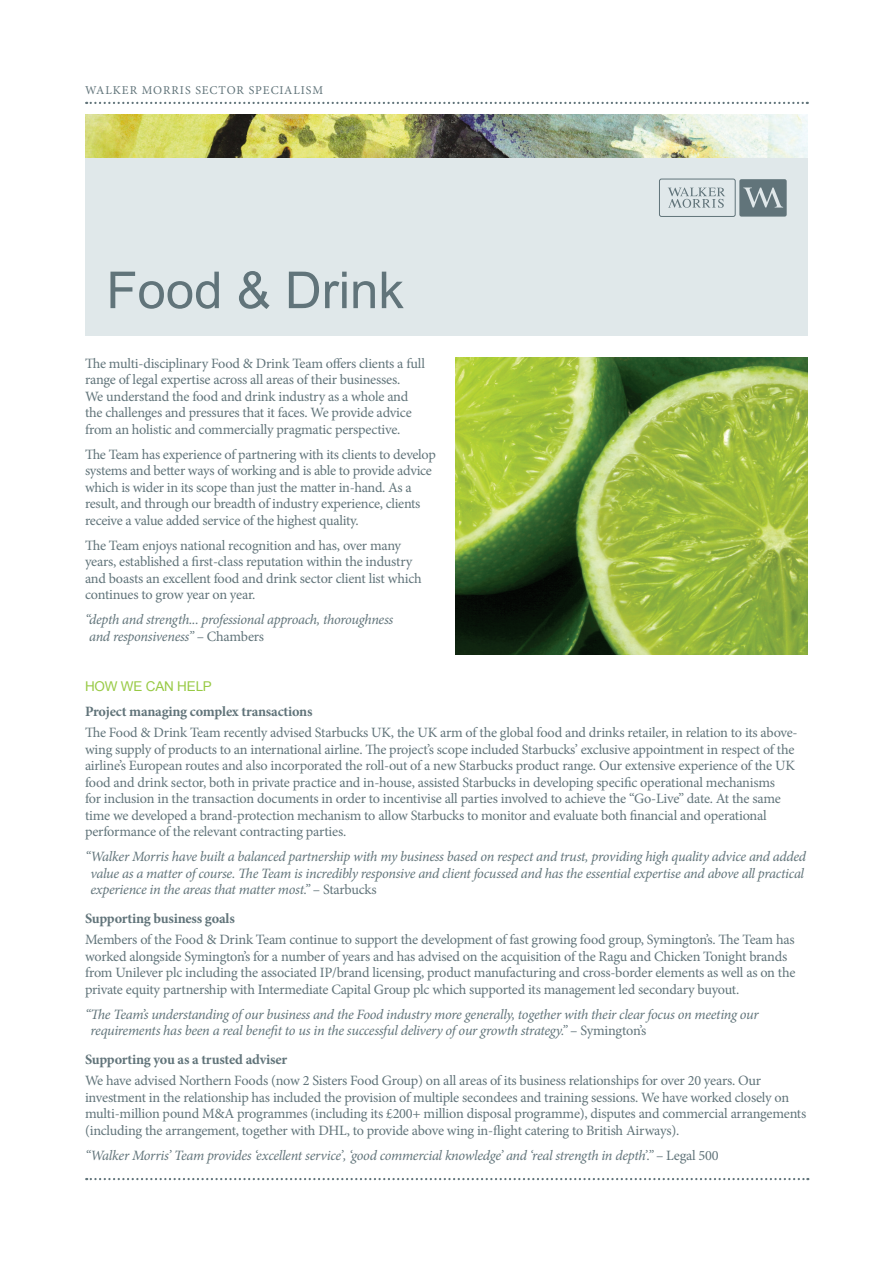
<style>
.page{position:relative;width:893px;height:1263px;background:#fff}
.page>*{position:absolute;margin:0;border:0;box-sizing:border-box;transform-origin:0 0}
.t1{font:51px "Arial";color:#61747a}
.WM_body_copy_smaller{font:14.25px/16.5px "Minion Pro";letter-spacing:-.02em;color:#61747a}
.WM_body_copy__last_l{font:italic 14.25px/16.5px "Minion Pro";letter-spacing:-.02em;color:#61747a}
.WM_body_sub_head_sma{font:700 14.25px "Minion Pro";letter-spacing:-.015em;color:#61747a}
.WM_body_copy_smaller-2{font:italic 14.25px/16.5px "Minion Pro";letter-spacing:-.025em;color:#61747a}
.WM_sub_head_smaller{font:13.5px "Arial";letter-spacing:-.015em;color:#98ca45}
.WM_running_header{font:12px "Minion Pro";letter-spacing:.08em;color:#61747a}
.s1{font-style:normal}
</style>
<div class="page">
<svg style="left:86px;top:102px;width:722px;height:2px"></svg>
<div style="left:85px;top:157px;width:723px;height:179px;background:#e0e8ea"></div>
<img style="left:455px;top:357px;width:353px;height:298px">
<svg style="left:86px;top:1178px;width:722px;height:2px"></svg>
<svg style="left:668px;top:187px;width:57px;height:21px"></svg>
<div style="left:659px;top:179px;width:77px;height:38px;border:1px solid #61747a;border-radius:2px"></div>
<svg style="left:739px;top:179px;width:48px;height:38px;background:#76878c"></svg>
<img style="left:85px;top:115px;width:723px;height:42px">
<p class="WM_running_header" style="left:85px;top:82px;width:240px">WALKER MORRIS SECTOR SPECIALISM</p>
<p class="t1" style="left:106px;top:257px;width:299px">Food &amp; Drink</p>
<p class="WM_body_copy_smaller" style="left:85px;top:355px;width:341px">The multi-disciplinary Food &amp; Drink Team offers clients a full range of legal expertise across all areas of their businesses.<br>We understand the food and drink industry as a whole and the challenges and pressures that it faces. We provide advice from an holistic and commercially pragmatic perspective.</p>
<p class="WM_body_copy_smaller" style="left:85px;top:446px;width:352px">The Team has experience of partnering with its clients to develop systems and better ways of working and is able to provide advice which is wider in its scope than just the matter in-hand. As a result, and through our breadth of industry experience, clients receive a value added service of the highest quality.</p>
<p class="WM_body_copy_smaller" style="left:85px;top:537px;width:338px">The Team enjoys national recognition and has, over many years, established a first-class reputation within the industry and boasts an excellent food and drink sector client list which continues to grow year on year.</p>
<p class="WM_body_copy_smaller-2" style="left:85px;top:611px;width:310px">“depth and strength... professional approach, thoroughness and responsiveness” <span class="s1">– Chambers</span></p>
<p class="WM_sub_head_smaller" style="left:85px;top:678px;width:128px">HOW WE CAN HELP</p>
<p class="WM_body_sub_head_sma" style="left:85px;top:702px;width:229px">Project managing complex transactions</p>
<p class="WM_body_copy_smaller" style="left:85px;top:724px;width:714px">The Food &amp; Drink Team recently advised Starbucks UK, the UK arm of the global food and drinks retailer, in relation to its above&shy;wing supply of products to an international airline. The project’s scope included Starbucks’ exclusive appointment in respect of the airline’s European routes and also incorporated the roll-out of a new Starbucks product range. Our extensive experience of the UK food and drink sector, both in private practice and in-house, assisted Starbucks in developing specific operational mechanisms<br>for inclusion in the transaction documents in order to incentivise all parties involved to achieve the “Go-Live” date. At the same time we developed a brand-protection mechanism to allow Starbucks to monitor and evaluate both financial and operational performance of the relevant contracting parties.</p>
<p class="WM_body_copy__last_l" style="left:90px;top:848px;width:717px;text-indent:-5px">“Walker Morris have built a balanced partnership with my business based on respect and trust, providing high quality advice and added value as a matter of course. The Team is incredibly responsive and client focussed and has the essential expertise and above all practical experience in the areas that matter most.” <span class="s1">– Starbucks</span></p>
<p class="WM_body_sub_head_sma" style="left:85px;top:909px;width:151px">Supporting business goals</p>
<p class="WM_body_copy_smaller" style="left:85px;top:931px;width:712px">Members of the Food &amp; Drink Team continue to support the development of fast growing food group, Symington’s. The Team has worked alongside Symington’s for a number of years and has advised on the acquisition of the Ragu and Chicken Tonight brands from Unilever plc including the associated IP/brand licensing, product manufacturing and cross-border elements as well as on the private equity partnership with Intermediate Capital Group plc which supported its management led secondary buyout.</p>
<p class="WM_body_copy__last_l" style="left:91px;top:1006px;width:669px;text-indent:-6px">“The Team’s understanding of our business and the Food industry more generally, together with their clear focus on meeting our requirements has been a real benefit to us in the successful delivery of our growth strategy.” <span class="s1">– Symington’s</span></p>
<p class="WM_body_sub_head_sma" style="left:85px;top:1050px;width:204px">Supporting you as a trusted adviser</p>
<p class="WM_body_copy_smaller" style="left:85px;top:1072px;width:723px">We have advised Northern Foods (now 2 Sisters Food Group) on all areas of its business relationships for over 20 years. Our investment in the relationship has included the provision of multiple secondees and training sessions. We have worked closely on multi-million pound M&amp;A programmes (including its £200+ million disposal programme), disputes and commercial arrangements (including the arrangement, together with DHL, to provide above wing in-flight catering to British Airways).</p>
<p class="WM_body_copy__last_l" style="left:85px;top:1147px;width:635px">“Walker Morris’ Team provides ‘excellent service’, ‘good commercial knowledge’ and ‘real strength in depth’.” <span class="s1">– Legal 500</span></p>
</div>
